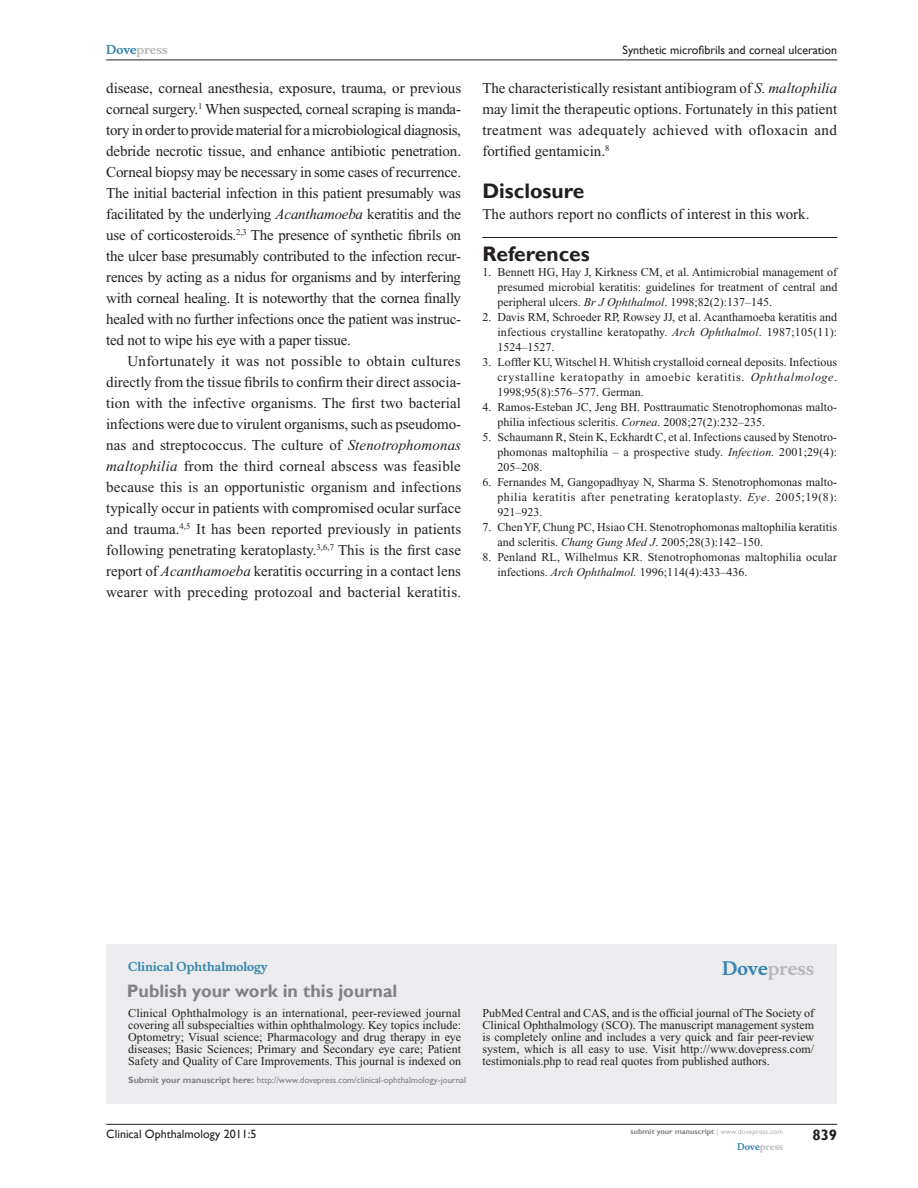
<style>
.page{position:relative;width:918px;height:1188px;background:#fff}
.page>*{position:absolute;margin:0;border:0;box-sizing:border-box;transform-origin:0 0}
.t1{font:700 21px "Gill Sans";color:#231f20}
.t2{font:700 18px "Gill Sans";color:#808285}
.t3{font:700 18px "Musee";color:#b8b9bc}
.t4{font:15px/21px "Times New Roman";color:#231f20;text-align:justify}
.t5{font:700 15px "Gill Sans";color:#231f20}
.t6{font:12px/15px "Times New Roman";color:#231f20;text-align:justify}
.t7{font:12px "Gill Sans";color:#231f20}
.t8{font:700 12px "Musee";color:#3485ae}
.t9{font:700 12px "Musee";color:#b8b9bc}
.t10{font:9px "Gill Sans";color:#808285}
.t11{font:700 9px "Musee";color:#b8b9bc}
.t12{font:700 7.5px "Gill Sans";color:#808285}
.s1{color:#3485ae}
.s2{font-style:italic}
.s3{font-weight:700}
.s4{font-weight:400;color:#b8b9bc}
</style>
<div class="page">
<div style="left:106px;top:944px;width:731px;height:159px;background:#ececee"></div>
<hr style="left:106px;top:1124px;width:731px;height:1px;background:#231f20">
<hr style="left:106px;top:60px;width:731px;height:1px;background:#231f20">
<hr style="left:482px;top:237px;width:355px;height:1px;background:#231f20">
<p class="t9" style="left:106px;top:43px;width:63px"><span class="s1">Dove</span>press</p>
<p class="t4" style="left:106px;top:77px;width:356px">disease, corneal anesthesia, exposure, trauma, or previous corneal surgery.<sup>1</sup> When suspected, corneal scraping is manda&shy;tory in order to provide material for a microbiological diagnosis, debride necrotic tissue, and enhance antibiotic penetration.<br>Corneal biopsy may be necessary in some cases of recurrence.<br>The initial bacterial infection in this patient presumably was facilitated by the underlying <span class="s2">Acanthamoeba</span> keratitis and the use of corticosteroids.<sup>2,3</sup> The presence of synthetic fibrils on the ulcer base presumably contributed to the infection recur&shy;rences by acting as a nidus for organisms and by interfering with corneal healing. It is noteworthy that the cornea finally healed with no further infections once the patient was instruc&shy;ted not to wipe his eye with a paper tissue.</p>
<p class="t4" style="left:106px;top:350px;width:357px;text-indent:21px">Unfortunately it was not possible to obtain cultures directly from the tissue fibrils to confirm their direct associa&shy;tion with the infective organisms. The first two bacterial infections were due to virulent organisms, such as pseudomo&shy;nas and streptococcus. The culture of <span class="s2">Stenotrophomonas maltophilia</span> from the third corneal abscess was feasible because this is an opportunistic organism and infections typically occur in patients with compromised ocular surface and trauma.<sup>4,5</sup> It has been reported previously in patients following penetrating keratoplasty.<sup>3,6,7</sup> This is the first case report of <span class="s2">Acanthamoeba</span> keratitis occurring in a contact lens wearer with preceding protozoal and bacterial keratitis.</p>
<p class="t7" style="left:623px;top:43px;width:216px">Synthetic microfibrils and corneal ulceration</p>
<p class="t4" style="left:482px;top:77px;width:356px">The characteristically resistant antibiogram of <span class="s2">S. maltophilia </span>may limit the therapeutic options. Fortunately in this patient treatment was adequately achieved with ofloxacin and fortified gentamicin.<sup>8</sup></p>
<h1 class="t1" style="left:482px;top:178px;width:103px">Disclosure</h1>
<p class="t4" style="left:482px;top:203px;width:329px">The authors report no conflicts of interest in this work.</p>
<h1 class="t1" style="left:482px;top:241px;width:109px">References</h1>
<p class="t6" style="left:497px;top:264px;width:341px;text-indent:-15px">1. Bennett HG, Hay J, Kirkness CM, et al. Antimicrobial management of presumed microbial keratitis: guidelines for treatment of central and peripheral ulcers. <span class="s2">Br J Ophthalmol</span>. 1998;82(2):137–145.</p>
<p class="t6" style="left:497px;top:309px;width:341px;text-indent:-15px">2. Davis RM, Schroeder RP, Rowsey JJ, et al. Acanthamoeba keratitis and infectious crystalline keratopathy. <span class="s2">Arch Ophthalmol</span>. 1987;105(11):<br>1524–1527.</p>
<p class="t6" style="left:497px;top:354px;width:341px;text-indent:-15px">3. Loffler KU, Witschel H. Whitish crystalloid corneal deposits. Infectious crystalline keratopathy in amoebic keratitis. <span class="s2">Ophthalmologe</span>.<br>1998;95(8):576–577. German.</p>
<p class="t6" style="left:497px;top:399px;width:341px;text-indent:-15px">4. Ramos-Esteban JC, Jeng BH. Posttraumatic Stenotrophomonas malto&shy;philia infectious scleritis. <span class="s2">Cornea</span>. 2008;27(2):232–235.</p>
<p class="t6" style="left:497px;top:429px;width:341px;text-indent:-15px">5. Schaumann R, Stein K, Eckhardt C, et al. Infections caused by Stenotro&shy;phomonas maltophilia – a prospective study. <span class="s2">Infection.</span> 2001;29(4):<br>205–208.</p>
<p class="t6" style="left:497px;top:474px;width:341px;text-indent:-15px">6. Fernandes M, Gangopadhyay N, Sharma S. Stenotrophomonas malto&shy;philia keratitis after penetrating keratoplasty. <span class="s2">Eye</span>. 2005;19(8):<br>921–923.</p>
<p class="t6" style="left:497px;top:519px;width:341px;text-indent:-15px">7. Chen YF, Chung PC, Hsiao CH. Stenotrophomonas maltophilia keratitis and scleritis. <span class="s2">Chang Gung Med J</span>. 2005;28(3):142–150.</p>
<p class="t6" style="left:497px;top:549px;width:341px;text-indent:-15px">8. Penland RL, Wilhelmus KR. Stenotrophomonas maltophilia ocular infections. <span class="s2">Arch Ophthalmol.</span> 1996;114(4):433–436.</p>
<p class="t8" style="left:128px;top:959px;width:141px">Clinical Ophthalmology</p>
<h2 class="t2" style="left:127px;top:980px;width:272px">Publish your work in this journal</h2>
<h2 class="t3" style="left:722px;top:958px;width:94px"><span class="s1">Dove</span>press</h2>
<p class="t6" style="left:128px;top:1007px;width:334px;line-height:12px">Clinical Ophthalmology is an international, peer-reviewed journal covering all subspecialties within ophthalmology. Key topics include:<br>Optometry; Visual science; Pharmacology and drug therapy in eye diseases; Basic Sciences; Primary and Secondary eye care; Patient Safety and Quality of Care Improvements. This journal is indexed on</p>
<p class="t6" style="left:482px;top:1007px;width:333px;line-height:12px">PubMed Central and CAS, and is the official journal of The Society of Clinical Ophthalmology (SCO). The manuscript management system is completely online and includes a very quick and fair peer-review system, which is all easy to use. Visit http://www.dovepress.com/ testimonials.php to read real quotes from published authors.</p>
<p class="t10" style="left:128px;top:1075px;width:339px"><span class="s3">Submit your manuscript here:</span> http://www.dovepress.com/clinical-ophthalmology-journal</p>
<p class="t7" style="left:106px;top:1127px;width:152px">Clinical Ophthalmology 2011:5</p>
<p class="t12" style="left:631px;top:1127px;width:154px">submit your manuscript <span class="s4">| www.dovepress.com</span></p>
<p class="t11" style="left:737px;top:1141px;width:48px"><span class="s1">Dove</span>press</p>
<p class="t5" style="left:812px;top:1126px;width:26px">839</p>
</div>
